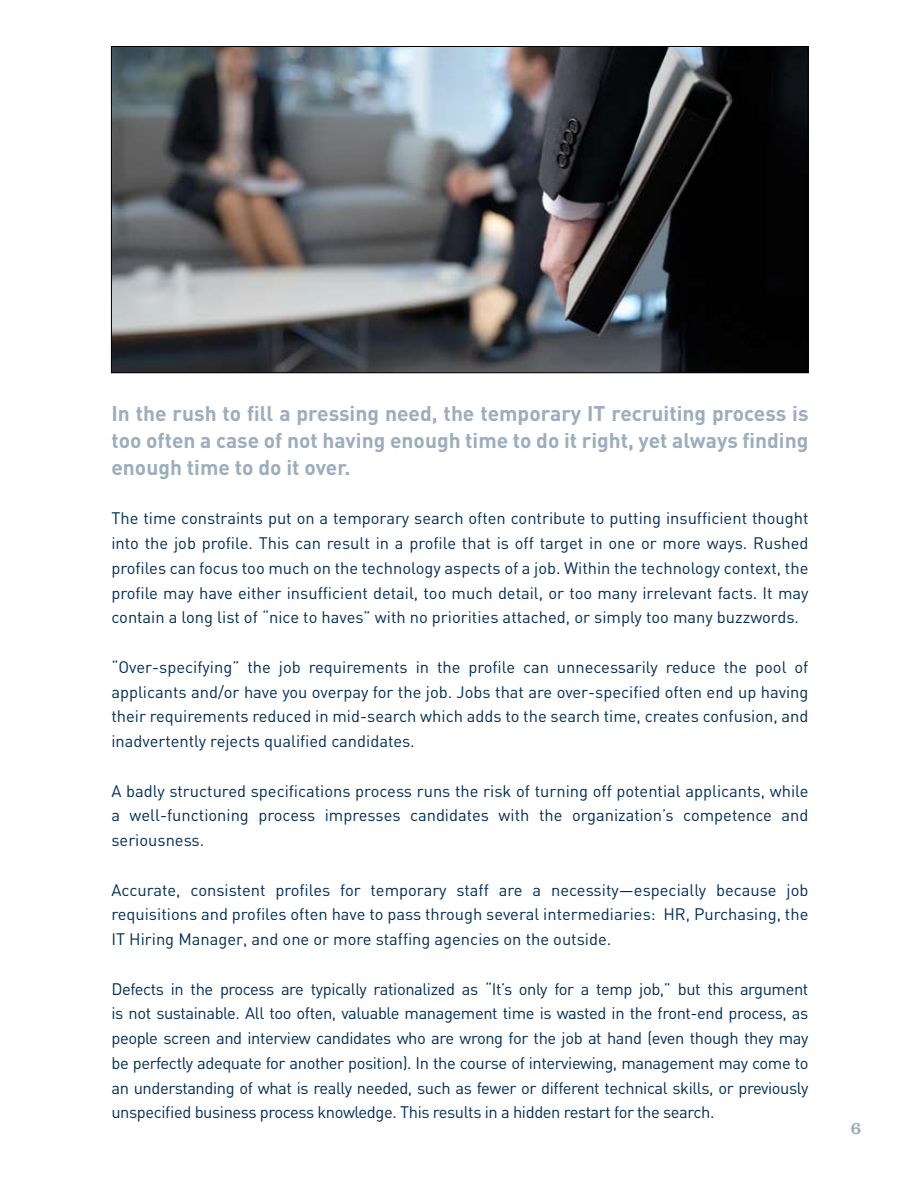
<style>
.page{position:relative;width:918px;height:1188px;background:#fff}
.page>*{position:absolute;margin:0;border:0;box-sizing:border-box;transform-origin:0 0}
.t1{font:700 21px/27px "DIN";color:#9cadbd;text-align:justify}
.t2{font:18px "Clarendon";color:#9cadbd}
.t3{font:16.5px/24.8px "DIN";color:#002d56;text-align:justify}
</style>
<div class="page">
<img style="left:113px;top:48px;width:693px;height:323px">
<p class="t1" style="left:111px;top:399px;width:699px">In the rush to fill a pressing need, the temporary IT recruiting process is too often a case of not having enough time to do it right, yet always finding enough time to do it over.</p>
<p class="t3" style="left:111px;top:506px;width:699px">The time constraints put on a temporary search often contribute to putting insufficient thought into the job profile. This can result in a profile that is off target in one or more ways. Rushed profiles can focus too much on the technology aspects of a job. Within the technology context, the profile may have either insufficient detail, too much detail, or too many irrelevant facts. It may contain a long list of “nice to haves” with no priorities attached, or simply too many buzzwords.</p>
<p class="t3" style="left:111px;top:654px;width:699px">“Over-specifying” the job requirements in the profile can unnecessarily reduce the pool of applicants and/or have you overpay for the job. Jobs that are over-specified often end up having their requirements reduced in mid-search which adds to the search time, creates confusion, and inadvertently rejects qualified candidates.</p>
<p class="t3" style="left:111px;top:778px;width:699px">A badly structured specifications process runs the risk of turning off potential applicants, while a well-functioning process impresses candidates with the organization’s competence and seriousness.</p>
<p class="t3" style="left:111px;top:877px;width:699px">Accurate, consistent profiles for temporary staff are a necessity—especially because job requisitions and profiles often have to pass through several intermediaries: HR, Purchasing, the IT Hiring Manager, and one or more staffing agencies on the outside.</p>
<p class="t3" style="left:111px;top:976px;width:699px">Defects in the process are typically rationalized as “It’s only for a temp job,” but this argument is not sustainable. All too often, valuable management time is wasted in the front-end process, as people screen and interview candidates who are wrong for the job at hand (even though they may be perfectly adequate for another position). In the course of interviewing, management may come to an understanding of what is really needed, such as fewer or different technical skills, or previously unspecified business process knowledge. This results in a hidden restart for the search.</p>
<p class="t2" style="left:850px;top:1117px;width:12px">6</p>
</div>
